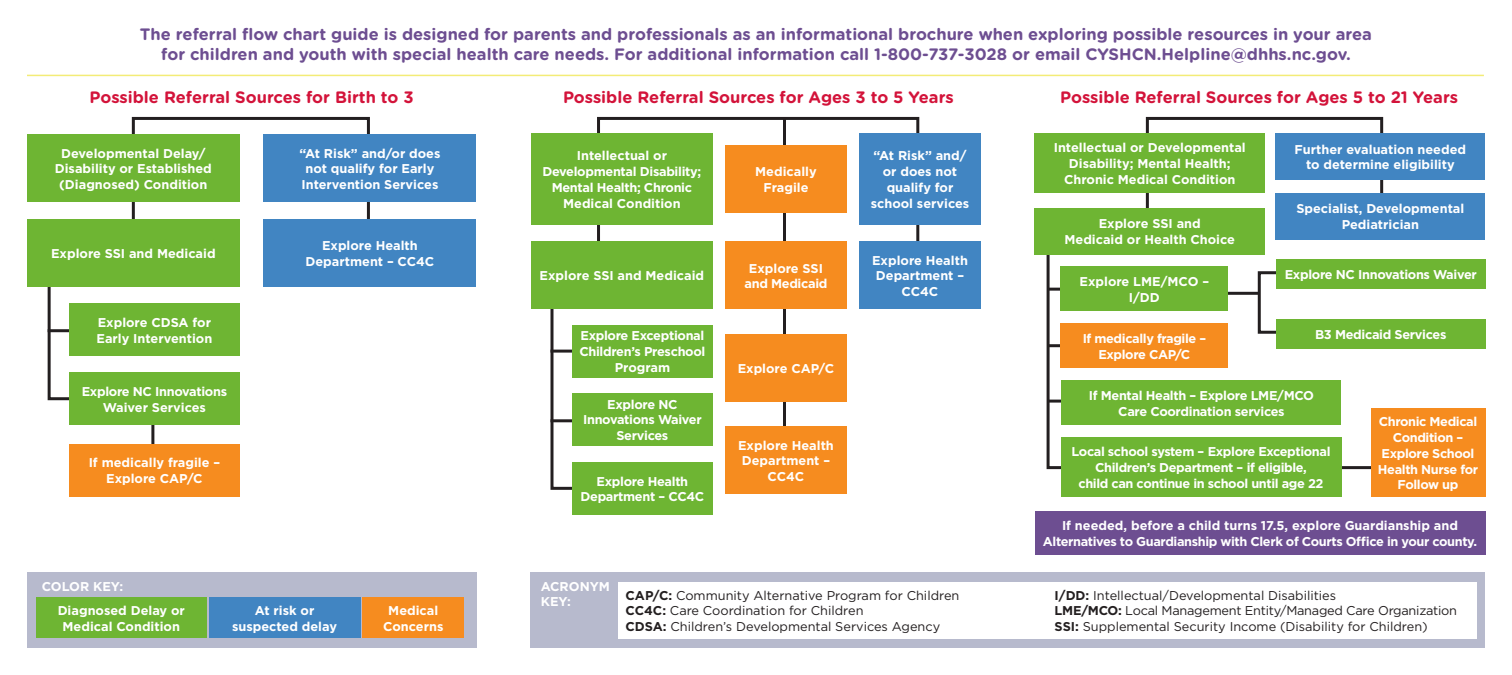
<style>
.page{position:relative;width:1512px;height:675px;background:#fff}
.page>*{position:absolute;margin:0;border:0;box-sizing:border-box;transform-origin:0 0}
.t1{font:700 16.5px/20.2px "Gotham Rounded";color:#6d4e91;text-align:center}
.t2{font:700 16.5px "Gotham Rounded";color:#d3133a}
.t3{font:700 12.75px/15.8px "Gotham";color:#fff;text-align:center}
.t4{font:700 12.75px/15.8px "Gotham";letter-spacing:-.025em;color:#fff;text-align:center}
.t5{font:700 12.75px/15.8px "Gotham";letter-spacing:-.03em;color:#fff;text-align:center}
.t6{font:12.75px/15.8px "Gotham";color:#231f20}
.s1{font-weight:700}
</style>
<div class="page">
<div style="left:27px;top:573px;width:449px;height:75px;background:#b7bacd"></div>
<div style="left:36px;top:598px;width:171px;height:40px;background:#6eb533"></div>
<div style="left:209px;top:598px;width:151px;height:40px;background:#4185c2"></div>
<div style="left:362px;top:598px;width:102px;height:40px;background:#f68c1f"></div>
<div style="left:531px;top:573px;width:954px;height:75px;background:#b7bacd"></div>
<div style="left:619px;top:582px;width:858px;height:56px;background:#fff"></div>
<svg style="left:47px;top:287px;width:74px;height:114px"></svg>
<svg style="left:130px;top:116px;width:241px;height:156px"></svg>
<hr style="left:151px;top:402px;width:3px;height:62px;background:#231f20">
<div style="left:27px;top:135px;width:213px;height:67px;background:#6eb533"></div>
<div style="left:69px;top:304px;width:171px;height:52px;background:#6eb533"></div>
<div style="left:27px;top:219px;width:213px;height:68px;background:#6eb533"></div>
<div style="left:69px;top:373px;width:171px;height:52px;background:#6eb533"></div>
<div style="left:69px;top:444px;width:171px;height:52px;background:#f68c1f"></div>
<div style="left:264px;top:135px;width:212px;height:67px;background:#4185c2"></div>
<div style="left:264px;top:219px;width:212px;height:68px;background:#4185c2"></div>
<svg style="left:550px;top:309px;width:74px;height:181px"></svg>
<hr style="left:550px;top:419px;width:91px;height:3px;background:#231f20">
<hr style="left:550px;top:350px;width:91px;height:3px;background:#231f20">
<svg style="left:596px;top:116px;width:325px;height:183px"></svg>
<hr style="left:783px;top:118px;width:3px;height:359px;background:#231f20">
<div style="left:531px;top:133px;width:181px;height:92px;background:#6eb533"></div>
<div style="left:572px;top:325px;width:140px;height:52px;background:#6eb533"></div>
<div style="left:531px;top:242px;width:181px;height:67px;background:#6eb533"></div>
<div style="left:572px;top:393px;width:140px;height:53px;background:#6eb533"></div>
<div style="left:725px;top:145px;width:122px;height:68px;background:#f68c1f"></div>
<div style="left:725px;top:334px;width:122px;height:68px;background:#f68c1f"></div>
<div style="left:859px;top:133px;width:122px;height:92px;background:#4185c2"></div>
<div style="left:725px;top:242px;width:122px;height:67px;background:#f68c1f"></div>
<div style="left:725px;top:427px;width:122px;height:67px;background:#f68c1f"></div>
<div style="left:859px;top:242px;width:122px;height:67px;background:#4185c2"></div>
<div style="left:572px;top:462px;width:140px;height:52px;background:#6eb533"></div>
<svg style="left:1045px;top:229px;width:359px;height:242px"></svg>
<hr style="left:1049px;top:288px;width:53px;height:3px;background:#231f20">
<hr style="left:1049px;top:344px;width:53px;height:3px;background:#231f20">
<hr style="left:1049px;top:400px;width:53px;height:3px;background:#231f20">
<svg style="left:1145px;top:116px;width:239px;height:112px"></svg>
<div style="left:1035px;top:133px;width:230px;height:60px;background:#6eb533"></div>
<div style="left:1035px;top:208px;width:230px;height:46px;background:#6eb533"></div>
<div style="left:1061px;top:266px;width:167px;height:45px;background:#6eb533"></div>
<div style="left:1061px;top:323px;width:167px;height:45px;background:#f68c1f"></div>
<div style="left:1371px;top:409px;width:114px;height:88px;background:#f68c1f"></div>
<div style="left:1061px;top:437px;width:280px;height:60px;background:#6eb533"></div>
<div style="left:1062px;top:380px;width:279px;height:45px;background:#6eb533"></div>
<div style="left:1276px;top:133px;width:209px;height:47px;background:#4185c2"></div>
<div style="left:1276px;top:193px;width:209px;height:46px;background:#4185c2"></div>
<div style="left:1276px;top:259px;width:209px;height:30px;background:#6eb533"></div>
<div style="left:1276px;top:319px;width:209px;height:30px;background:#6eb533"></div>
<div style="left:1035px;top:511px;width:450px;height:43px;background:#6d4e91"></div>
<hr style="left:27px;top:75px;width:1457px;height:1px;background:#f3ec77">
<p class="t1" style="left:140px;top:24px;width:1234px">The referral flow chart guide is designed for parents and professionals as an informational brochure when exploring possible resources in your area for children and youth with special health care needs. For additional information call 1-800-737-3028 or email CYSHCN.Helpline@dhhs.nc.gov.</p>
<p class="t2" style="left:90px;top:85px;width:326px">Possible Referral Sources for Birth to 3</p>
<p class="t2" style="left:1060px;top:85px;width:399px">Possible Referral Sources for Ages 5 to 21 Years</p>
<p class="t3" style="left:1054px;top:140px;width:194px">Intellectual or Developmental<br>Disability; Mental Health;<br>Chronic Medical Condition</p>
<p class="t3" style="left:1064px;top:216px;width:172px">Explore SSI and<br>Medicaid or Health Choice</p>
<p class="t3" style="left:1080px;top:274px;width:131px">Explore LME/MCO –<br>I/DD</p>
<p class="t5" style="left:1083px;top:330px;width:125px">If medically fragile –<br>Explore CAP/C</p>
<p class="t2" style="left:563px;top:85px;width:392px">Possible Referral Sources for Ages 3 to 5 Years</p>
<p class="t3" style="left:1295px;top:141px;width:173px">Further evaluation needed to determine eligibility</p>
<p class="t3" style="left:1296px;top:201px;width:170px">Specialist, Developmental<br>Pediatrician</p>
<p class="t3" style="left:299px;top:145px;width:143px">“At Risk” and/or does not qualify for Early<br>Intervention Services</p>
<p class="t3" style="left:55px;top:145px;width:159px">Developmental Delay/<br>Disability or Established (Diagnosed) Condition</p>
<p class="t3" style="left:871px;top:148px;width:100px">“At Risk” and/ or does not qualify for school services</p>
<p class="t4" style="left:542px;top:148px;width:160px">Intellectual or<br>Developmental Disability;<br>Mental Health; Chronic<br>Medical Condition</p>
<p class="t3" style="left:755px;top:164px;width:63px">Medically<br>Fragile</p>
<p class="t3" style="left:306px;top:238px;width:130px">Explore Health<br>Department – CC4C</p>
<p class="t3" style="left:51px;top:246px;width:166px">Explore SSI and Medicaid</p>
<p class="t3" style="left:872px;top:252px;width:97px">Explore Health<br>Department –<br>CC4C</p>
<p class="t4" style="left:744px;top:260px;width:85px">Explore SSI and Medicaid</p>
<p class="t4" style="left:1285px;top:266px;width:194px">Explore NC Innovations Waiver</p>
<p class="t3" style="left:540px;top:268px;width:166px">Explore SSI and Medicaid</p>
<p class="t3" style="left:97px;top:315px;width:117px;text-align:left">Explore CDSA for<br>Early Intervention</p>
<p class="t4" style="left:1315px;top:326px;width:133px">B3 Medicaid Services</p>
<p class="t4" style="left:579px;top:328px;width:128px">Explore Exceptional<br>Children’s Preschool<br>Program</p>
<p class="t3" style="left:738px;top:361px;width:98px">Explore CAP/C</p>
<p class="t4" style="left:82px;top:383px;width:147px">Explore NC Innovations<br>Waiver Services</p>
<p class="t3" style="left:89px;top:455px;width:133px">If medically fragile –<br>Explore CAP/C</p>
<p class="t3" style="left:58px;top:574px;width:129px;line-height:24.5px;text-align:left;text-indent:-16px">COLOR KEY:<br>Diagnosed Delay or</p>
<p class="t3" style="left:255px;top:603px;width:61px">At risk or</p>
<p class="t3" style="left:388px;top:603px;width:52px">Medical</p>
<p class="t3" style="left:63px;top:618px;width:119px">Medical Condition</p>
<p class="t3" style="left:232px;top:618px;width:107px">suspected delay</p>
<p class="t3" style="left:383px;top:618px;width:62px">Concerns</p>
<p class="t4" style="left:583px;top:396px;width:120px">Explore NC<br>Innovations Waiver<br>Services</p>
<p class="t4" style="left:581px;top:473px;width:125px">Explore Health<br>Department – CC4C</p>
<p class="t3" style="left:738px;top:437px;width:97px">Explore Health<br>Department –<br>CC4C</p>
<p class="t4" style="left:1089px;top:387px;width:227px">If Mental Health – Explore LME/MCO<br>Care Coordination services</p>
<p class="t5" style="left:1072px;top:444px;width:261px">Local school system – Explore Exceptional<br>Children’s Department – if eligible,<br>child can continue in school until age 22</p>
<p class="t5" style="left:1378px;top:414px;width:102px">Chronic Medical<br>Condition –<br>Explore School<br>Health Nurse for<br>Follow up</p>
<p class="t5" style="left:1043px;top:517px;width:436px">If needed, before a child turns 17.5, explore Guardianship and<br>Alternatives to Guardianship with Clerk of Courts Office in your county.</p>
<p class="t3" style="left:541px;top:578px;width:71px;text-align:left">ACRONYM<br>KEY:</p>
<p class="t6" style="left:626px;top:587px;width:335px"><span class="s1">CAP/C:</span> Community Alternative Program for Children<br><span class="s1">CC4C:</span> Care Coordination for Children<br><span class="s1">CDSA:</span> Children’s Developmental Services Agency</p>
<p class="t6" style="left:1055px;top:587px;width:404px"><span class="s1">I/DD:</span> Intellectual/Developmental Disabilities<br><span class="s1">LME/MCO:</span> Local Management Entity/Managed Care Organization<br><span class="s1">SSI:</span> Supplemental Security Income (Disability for Children)</p>
</div>
